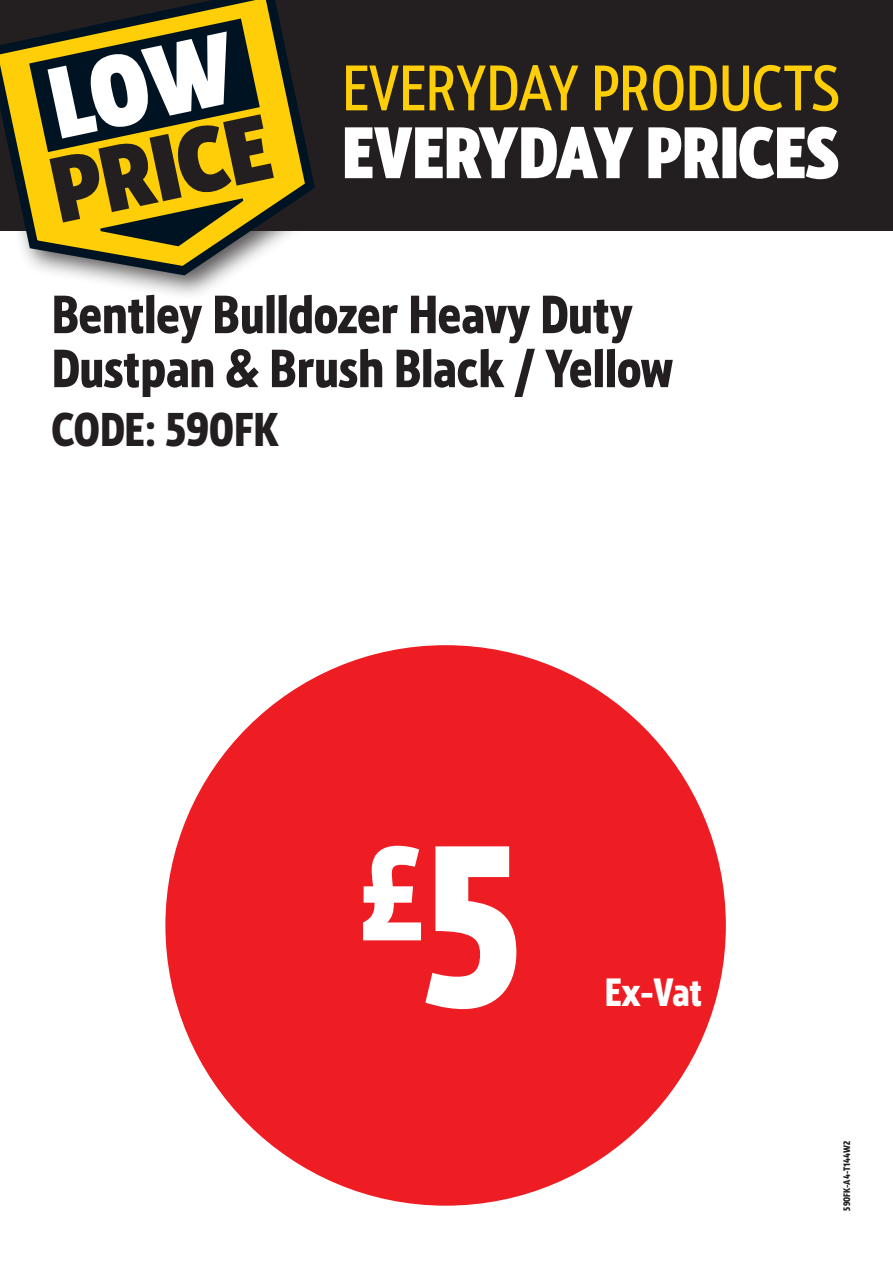
<style>
.page{position:relative;width:893px;height:1263px;background:#fff}
.page>*{position:absolute;margin:0;border:0;box-sizing:border-box;transform-origin:0 0}
.t1{font:700 126.75px "Screwfix";color:#fff}
.t2{font:700 51px/54px "Screwfix";color:#231f20}
.t3{font:700 45px "Screwfix";color:#231f20}
.t4{font:700 37.5px "Screwfix";color:#fff}
.t5{font:700 9px "Screwfix";color:#231f20}
.s1{font-size:217.5px}
</style>
<div class="page">
<div style="left:165px;top:645px;width:561px;height:561px;background:#ee1d23;border-radius:50%"></div>
<div style="left:0;top:0;width:893px;height:231px;background:#231f20"></div>
<svg style="left:345px;top:127px;width:493px;height:52px"></svg>
<svg style="left:346px;top:65px;width:492px;height:46px"></svg>
<div style="left:0;top:0;width:341px;height:301px;background:#231f20;opacity:.75"></div>
<svg style="left:0;top:0;width:320px;height:280px"></svg>
<svg style="left:29px;top:18px;width:245px;height:228px"></svg>
<p class="t2" style="left:52px;top:286px;width:623px">Bentley Bulldozer Heavy Duty<br>Dustpan &amp; Brush Black / Yellow</p>
<p class="t3" style="left:52px;top:400px;width:229px">CODE: 590FK</p>
<h1 class="t1" style="left:359px;top:809px;width:169px">£<span class="s1">5</span></h1>
<p class="t4" style="left:605px;top:967px;width:99px">Ex-Vat</p>
<p class="t5" style="left:841px;top:1211px;width:72px;rotate:-90deg">590FK-A4-T144W2</p>
</div>
